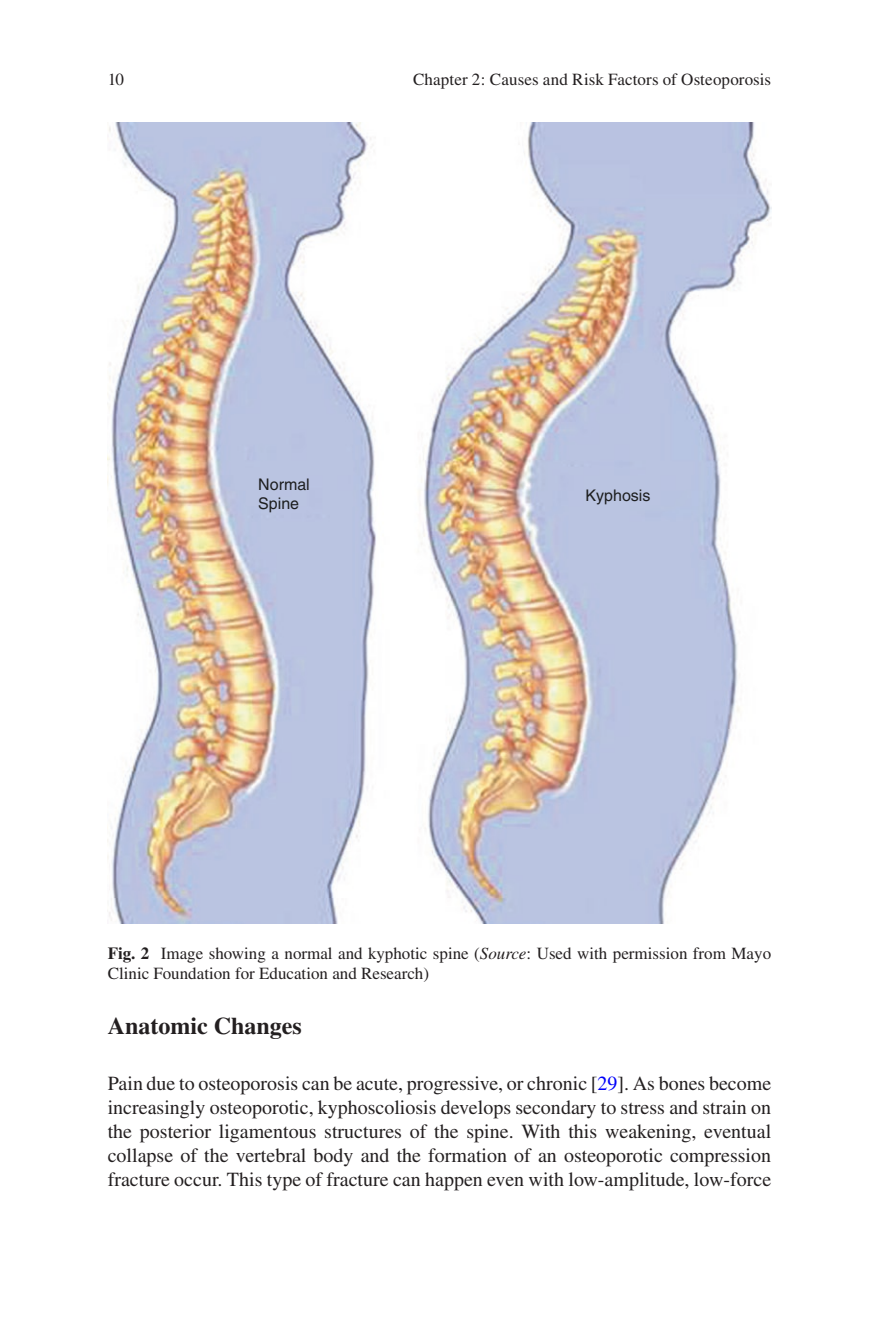
<style>
.page{position:relative;width:879px;height:1333px;background:#fff}
.page>*{position:absolute;margin:0;border:0;box-sizing:border-box;transform-origin:0 0}
.t1{font:700 24px "Kmnmlk Times";color:#231f20}
.t2{font:20px/24px "Kypnfs Times";color:#231f20;text-align:justify}
.t3{font:17px/20px "Kypnfs Times";color:#231f20}
.t4{font:17px "Srnlkx Times";letter-spacing:.005em;color:#231f20}
.t5{font:16px/19.2px "Pjwqql Helvetica";color:#1d1e1f}
.s1{font-family:"Kmnmlk Times";font-weight:700}
.s2{font-family:"Rjxnjc Times";font-style:italic}
.s3{color:#0000fa}
</style>
<div class="page">
<img style="left:108px;top:122px;width:663px;height:801px">
<p class="t3" style="left:108px;top:69px;width:18px">10</p>
<p class="t4" style="left:413px;top:70px;width:360px">Chapter 2: Causes and Risk Factors of Osteoporosis</p>
<p class="t5" style="left:258px;top:475px;width:53px">Normal<br>Spine</p>
<p class="t5" style="left:585px;top:486px;width:66px">Kyphosis</p>
<p class="t3" style="left:108px;top:943px;width:665px"><span class="s1">Fig. 2</span> Image showing a normal and kyphotic spine (<span class="s2">Source</span>: Used with permission from Mayo<br>Clinic Foundation for Education and Research)</p>
<p class="t1" style="left:108px;top:1011px;width:195px">Anatomic Changes</p>
<p class="t2" style="left:108px;top:1070px;width:665px">Pain due to osteoporosis can be acute, progressive, or chronic [<span class="s3">29</span>]. As bones become increasingly osteoporotic, kyphoscoliosis develops secondary to stress and strain on the posterior ligamentous structures of the spine. With this weakening, eventual collapse of the vertebral body and the formation of an osteoporotic compression fracture occur. This type of fracture can happen even with low-amplitude, low-force</p>
</div>
